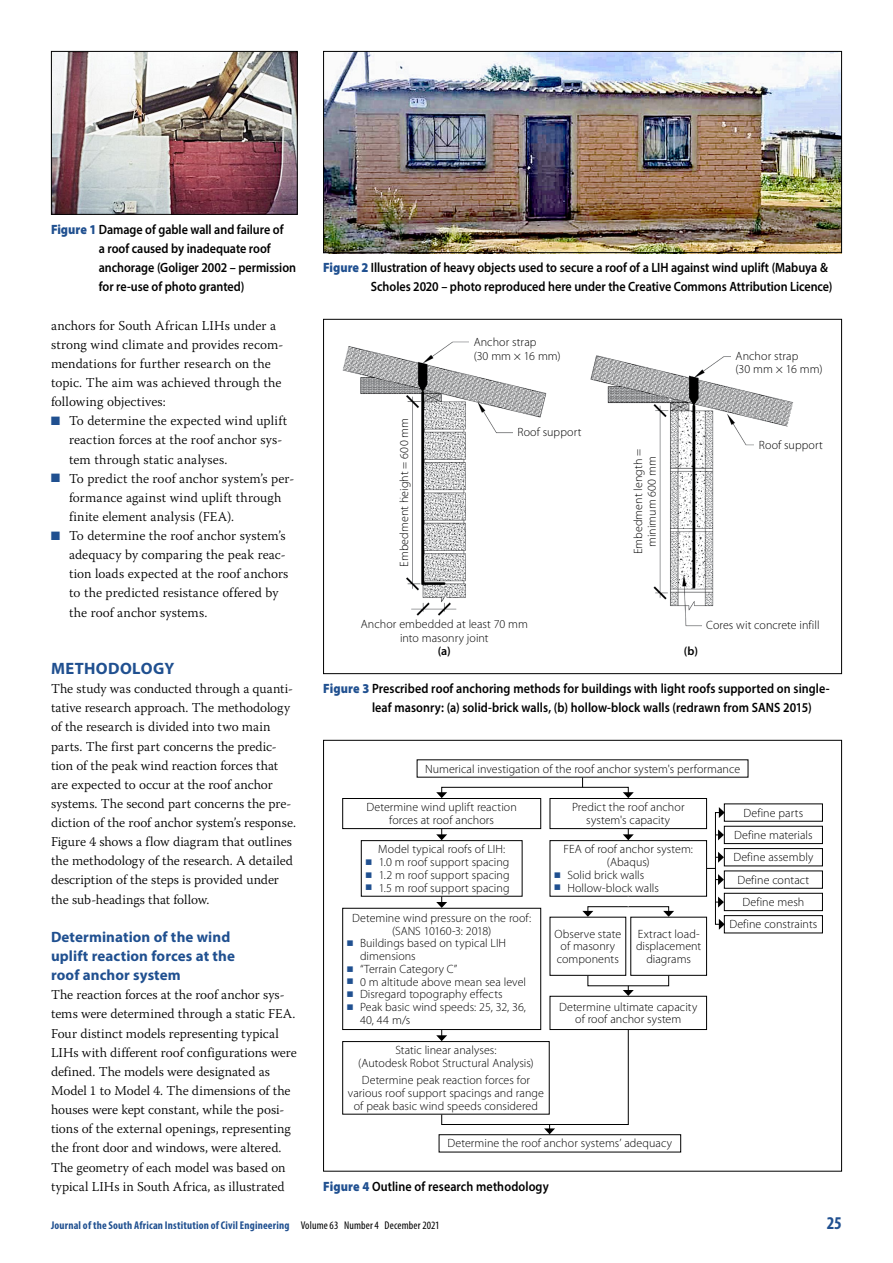
<style>
.page{position:relative;width:893px;height:1263px;background:#fff}
.page>*{position:absolute;margin:0;border:0;box-sizing:border-box;transform-origin:0 0}
.t1{font:700 condensed 18px "Myriad Pro";color:#205090}
.t2{font:700 16.5px "Myriad Pro";letter-spacing:.025em;color:#205090}
.t3{font:700 15px/19.2px "Myriad Pro";letter-spacing:.005em;color:#205090}
.t4{font:300 13.5px/19.2px "Warnock Pro";color:#000}
.t5{font:600 13.5px/19.2px "Myriad Pro";color:#000;scale:.9 1}
.t6{font:300 12px/12.8px "Myriad Pro";letter-spacing:.005em;color:#000;text-align:center}
.t7{font:300 12px "Myriad Pro";letter-spacing:-.025em;color:#000}
.t8{font:600 12px "Myriad Pro";color:#000}
.t9{font:700 condensed 11.25px "Myriad Pro";color:#205090}
.s1{font-weight:900;color:#205090}
.s2{font-weight:400;color:#000}
</style>
<div class="page">
<img style="left:53px;top:53px;width:243px;height:160px">
<div style="left:51px;top:51px;width:247px;height:164px;border:1px solid #000"></div>
<img style="left:325px;top:53px;width:515px;height:198px">
<div style="left:323px;top:51px;width:519px;height:202px;border:1px solid #000"></div>
<img style="left:342px;top:341px;width:452px;height:296px">
<div style="left:469px;top:338px;width:92px;height:22px;background:#fff"></div>
<div style="left:513px;top:428px;width:68px;height:8px;background:#fff"></div>
<div style="left:731px;top:352px;width:92px;height:21px;background:#fff"></div>
<div style="left:755px;top:441px;width:68px;height:8px;background:#fff"></div>
<div style="left:702px;top:621px;width:117px;height:9px;background:#fff"></div>
<div style="left:342px;top:798px;width:199px;height:31px;border:1px solid #000"></div>
<div style="left:550px;top:798px;width:157px;height:31px;border:1px solid #000"></div>
<div style="left:361px;top:840px;width:161px;height:56px;border:1px solid #000"></div>
<div style="left:550px;top:840px;width:157px;height:56px;border:1px solid #000"></div>
<div style="left:724px;top:826px;width:99px;height:18px;border:1px solid #000"></div>
<div style="left:724px;top:848px;width:99px;height:18px;border:1px solid #000"></div>
<div style="left:724px;top:870px;width:99px;height:19px;border:1px solid #000"></div>
<div style="left:724px;top:893px;width:99px;height:18px;border:1px solid #000"></div>
<div style="left:724px;top:915px;width:99px;height:18px;border:1px solid #000"></div>
<div style="left:439px;top:1134px;width:242px;height:18px;border:1px solid #000"></div>
<div style="left:342px;top:1041px;width:208px;height:73px;border:1px solid #000"></div>
<div style="left:342px;top:908px;width:199px;height:122px;border:1px solid #000"></div>
<div style="left:630px;top:917px;width:77px;height:59px;border:1px solid #000"></div>
<div style="left:550px;top:996px;width:157px;height:34px;border:1px solid #000"></div>
<div style="left:441px;top:787px;width:188px;height:6px;border:1px solid #000"></div>
<svg style="left:436px;top:792px;width:11px;height:6px"></svg>
<svg style="left:623px;top:792px;width:11px;height:6px"></svg>
<svg style="left:436px;top:829px;width:11px;height:11px"></svg>
<svg style="left:436px;top:896px;width:11px;height:12px"></svg>
<svg style="left:436px;top:1029px;width:193px;height:105px"></svg>
<svg style="left:623px;top:829px;width:11px;height:11px"></svg>
<svg style="left:623px;top:986px;width:11px;height:10px"></svg>
<div style="left:587px;top:906px;width:82px;height:6px;border:1px solid #000"></div>
<svg style="left:582px;top:911px;width:11px;height:6px"></svg>
<svg style="left:663px;top:911px;width:11px;height:6px"></svg>
<div style="left:587px;top:975px;width:82px;height:11px;border:1px solid #000"></div>
<div style="left:715px;top:812px;width:5px;height:113px;border:1px solid #000"></div>
<svg style="left:719px;top:807px;width:6px;height:11px"></svg>
<svg style="left:719px;top:919px;width:6px;height:11px"></svg>
<svg style="left:715px;top:829px;width:9px;height:11px"></svg>
<svg style="left:715px;top:896px;width:9px;height:11px"></svg>
<svg style="left:707px;top:852px;width:17px;height:33px"></svg>
<p class="t5" style="left:99px;top:219px;width:221px;text-indent:-48px"><span class="s1">Figure 1</span> Damage of gable wall and failure of<br>a roof caused by inadequate roof anchorage (Goliger 2002 – permission for re-use of photo granted)</p>
<p class="t4" style="left:51px;top:315px;width:234px">anchors for South African LIHs under a strong wind climate and provides recom&shy;mendations for further research on the topic. The aim was achieved through the following objectives:</p>
<p class="t4" style="left:69px;top:411px;width:227px">To determine the expected wind uplift reaction forces at the roof anchor sys&shy;tem through static analyses.<br>To predict the roof anchor system’s per&shy;formance against wind uplift through finite element analysis (FEA).<br>To determine the roof anchor system’s adequacy by comparing the peak reac&shy;tion loads expected at the roof anchors to the predicted resistance offered by the roof anchor systems.</p>
<p class="t2" style="left:51px;top:658px;width:25px">Meth</p>
<p class="t2" style="left:96px;top:658px;width:80px">odology</p>
<p class="t4" style="left:51px;top:679px;width:246px">The study was conducted through a quanti&shy;tative research approach. The methodology of the research is divided into two main parts. The first part concerns the predic&shy;tion of the peak wind reaction forces that are expected to occur at the roof anchor systems. The second part concerns the pre&shy;diction of the roof anchor system’s response.<br>Figure 4 shows a flow diagram that outlines the methodology of the research. A detailed description of the steps is provided under the sub-headings that follow.</p>
<p class="t3" style="left:51px;top:927px;width:186px">Determination of the wind uplift reaction forces at the roof anchor system</p>
<p class="t4" style="left:51px;top:985px;width:247px">The reaction forces at the roof anchor sys&shy;tems were determined through a static FEA.<br>Four distinct models representing typical LIHs with different roof configurations were defined. The models were designated as Model 1 to Model 4. The dimensions of the houses were kept constant, while the posi&shy;tions of the external openings, representing the front door and windows, were altered.<br>The geometry of each model was based on typical LIHs in South Africa, as illustrated</p>
<p class="t5" style="left:371px;top:258px;width:514px;text-indent:-48px"><span class="s1">Figure 2</span> Illustration of heavy objects used to secure a roof of a LIH against wind uplift (Mabuya &amp;<br>Scholes 2020 – photo reproduced here under the Creative Commons Attribution Licence)</p>
<p class="t6" style="left:398px;top:567px;width:150px;rotate:-90deg">Embedment height = 600 mm</p>
<p class="t6" style="left:474px;top:335px;width:88px;line-height:13.5px;text-align:left">Anchor strap<br>(30 mm × 16 mm)</p>
<p class="t6" style="left:517px;top:426px;width:65px">Roof support</p>
<p class="t6" style="left:631px;top:554px;width:107px;line-height:13.5px;rotate:-90deg">Embedment length = minimum 600 mm</p>
<p class="t6" style="left:736px;top:349px;width:88px;line-height:13.5px;text-align:left">Anchor strap<br>(30 mm × 16 mm)</p>
<p class="t6" style="left:759px;top:438px;width:65px">Roof support</p>
<p class="t6" style="left:361px;top:618px;width:168px">Anchor embedded at least 70 mm</p>
<p class="t6" style="left:706px;top:619px;width:115px">Cores wit concrete infill</p>
<p class="t6" style="left:400px;top:631px;width:90px">into masonry joint</p>
<p class="t8" style="left:438px;top:643px;width:14px">(a)</p>
<p class="t8" style="left:684px;top:643px;width:16px">(b)</p>
<p class="t5" style="left:372px;top:679px;width:510px;text-indent:-49px"><span class="s1">Figure 3</span> Prescribed roof anchoring methods for buildings with light roofs supported on single&shy;leaf masonry: (a) solid-brick walls, (b) hollow-block walls (redrawn from SANS 2015)</p>
<p class="t6" style="left:425px;top:762px;width:317px">Numerical investigation of the roof anchor system's performance</p>
<p class="t6" style="left:367px;top:801px;width:152px">Determine wind uplift reaction forces at roof anchors</p>
<p class="t6" style="left:572px;top:801px;width:114px">Predict the roof anchor system's capacity</p>
<p class="t6" style="left:378px;top:843px;width:133px;text-align:left">Model typical roofs of LIH:<br>1.0 m roof support spacing<br>1.2 m roof support spacing<br>1.5 m roof support spacing</p>
<p class="t6" style="left:564px;top:843px;width:131px">FEA of roof anchor system:</p>
<p class="t6" style="left:729px;top:801px;width:90px;line-height:22.4px">Define parts<br>Define materials<br>Define assembly<br>Define contact<br>Define mesh<br>Define constraints</p>
<p class="t6" style="left:607px;top:856px;width:44px">(Abaqus)</p>
<p class="t6" style="left:567px;top:868px;width:78px">Solid brick walls</p>
<p class="t6" style="left:567px;top:881px;width:93px">Hollow-block walls</p>
<p class="t6" style="left:352px;top:911px;width:180px">Detemine wind pressure on the roof:</p>
<p class="t7" style="left:392px;top:923px;width:101px">(SANS 10160-3: 2018)</p>
<p class="t6" style="left:360px;top:937px;width:148px">Buildings based on typical LIH</p>
<p class="t6" style="left:360px;top:950px;width:57px">dimensions</p>
<p class="t6" style="left:360px;top:962px;width:99px">“Terrain Category C”</p>
<p class="t6" style="left:360px;top:975px;width:168px">0 m altitude above mean sea level</p>
<p class="t6" style="left:360px;top:988px;width:144px">Disregard topography effects</p>
<p class="t6" style="left:360px;top:1001px;width:167px">Peak basic wind speeds: 25, 32, 36,</p>
<p class="t6" style="left:360px;top:1013px;width:52px">40, 44 m/s</p>
<p class="t6" style="left:555px;top:927px;width:68px">Observe state of masonry components</p>
<p class="t6" style="left:636px;top:927px;width:67px">Extract load&shy;displacement diagrams</p>
<p class="t6" style="left:559px;top:1000px;width:140px">Determine ultimate capacity of roof anchor system</p>
<p class="t6" style="left:358px;top:1044px;width:177px">Static linear analyses:<br>(Autodesk Robot Structural Analysis)</p>
<p class="t6" style="left:348px;top:1073px;width:198px">Determine peak reaction forces for various roof support spacings and range of peak basic wind speeds considered</p>
<p class="t6" style="left:448px;top:1137px;width:226px">Determine the roof anchor systems’ adequacy</p>
<p class="t5" style="left:323px;top:1176px;width:252px"><span class="s1">Figure 4</span> Outline of research methodology</p>
<p class="t9" style="left:51px;top:1218px;width:390px">Journal of the South African Institution of Civil Engineering <span class="s2">Volume 63 Number 4 December 2021</span></p>
<h1 class="t1" style="left:827px;top:1212px;width:17px">25</h1>
</div>
